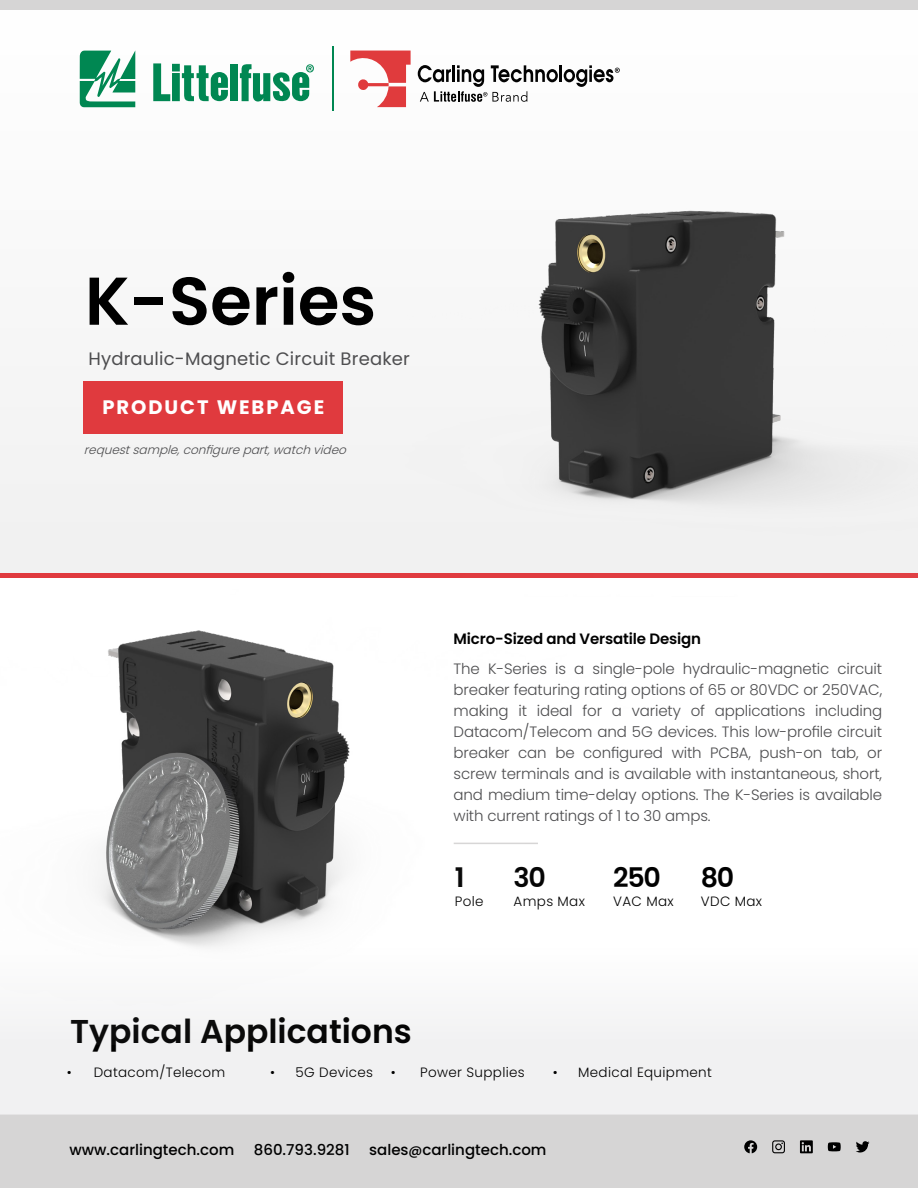
<style>
.page{position:relative;width:918px;height:1188px;background:#fff}
.page>*{position:absolute;margin:0;border:0;box-sizing:border-box;transform-origin:0 0}
.t1{font:600 67.5px "Poppins";color:#000}
.t2{font:600 33px "Poppins";color:#000}
.t3{font:600 27px "Poppins";letter-spacing:-.05em;color:#000}
.t4{font:700 19.5px "Poppins";letter-spacing:.1em;color:#fff}
.t5{font:18px "Poppins";letter-spacing:.01em;color:#4d4d4f}
.t6{font:300 15px/21px "Poppins";letter-spacing:-.01em;color:#4d4d4f;text-align:justify}
.t7{font:500 15px "Poppins";color:#000}
.t8{font:600 15px "Poppins";letter-spacing:-.01em;color:#000}
.t9{font:300 13.5px "Poppins";letter-spacing:.025em;color:#000}
.t10{font:italic 300 12px "Poppins";color:#4d4d4f}
.s1{font-size:13.5px}
</style>
<div class="page">
<div style="left:0;top:1115px;width:918px;height:73px;background:#d6d5d5"></div>
<div style="left:0;top:1019px;width:918px;height:96px;background:#f1f1f2"></div>
<svg style="left:800px;top:1140px;width:13px;height:13px"></svg>
<svg style="left:772px;top:1140px;width:13px;height:13px"></svg>
<svg style="left:744px;top:1140px;width:13px;height:13px"></svg>
<svg style="left:828px;top:1142px;width:13px;height:9px"></svg>
<svg style="left:856px;top:1141px;width:14px;height:12px"></svg>
<div style="left:0;top:9px;width:918px;height:564px;background:#f9f9f9"></div>
<div style="left:0;top:573px;width:918px;height:5px;background:#e03a3e"></div>
<div style="left:0;top:0;width:918px;height:9px;background:#d6d5d5"></div>
<img style="left:522px;top:210px;width:396px;height:326px">
<img style="left:0;top:630px;width:630px;height:415px">
<svg style="left:80px;top:50px;width:55px;height:57px"></svg>
<div style="left:230px;top:64px;width:7px;height:37px;background:#008752"></div>
<svg style="left:240px;top:64px;width:74px;height:38px"></svg>
<svg style="left:153px;top:63px;width:75px;height:38px"></svg>
<hr style="left:332px;top:47px;width:2px;height:64px;background:#008752">
<svg style="left:350px;top:51px;width:61px;height:56px"></svg>
<hr style="left:559px;top:65px;width:3px;height:17px;background:#030303">
<svg style="left:564px;top:65px;width:56px;height:22px"></svg>
<svg style="left:418px;top:65px;width:140px;height:37px"></svg>
<div style="left:84px;top:381px;width:259px;height:53px;background:#e03a3e"></div>
<h1 class="t1" style="left:85px;top:262px;width:293px">K-Series</h1>
<p class="t5" style="left:88px;top:348px;width:323px">Hydraulic-Magnetic Circuit Breaker</p>
<h3 class="t4" style="left:102px;top:396px;width:223px">PRODUCT WEBPAGE</h3>
<p class="t10" style="left:84px;top:443px;width:269px">requestsample,configurepart,watchvideo</p>
<p class="t8" style="left:454px;top:630px;width:249px">Micro-Sized and Versatile Design</p>
<p class="t6" style="left:454px;top:659px;width:430px">The K-Series is a single-pole hydraulic-magnetic circuit breaker featuring rating options of 65 or 80VDC or 250VAC, making it ideal for a variety of applications including Datacom/Telecom and 5G devices. This low-profile circuit breaker can be configured with PCBA, push-on tab, or screw terminals and is available with instantaneous, short, and medium time-delay options. The K-Series is available with current ratings of 1 to 30 amps.</p>
<h3 class="t3" style="left:455px;top:862px;width:11px">1</h3>
<h3 class="t3" style="left:514px;top:862px;width:34px">30</h3>
<h3 class="t3" style="left:613px;top:862px;width:49px">250</h3>
<h3 class="t3" style="left:701px;top:862px;width:35px">80</h3>
<p class="t9" style="left:455px;top:893px;width:30px">Pole</p>
<p class="t9" style="left:514px;top:893px;width:73px">Amps Max</p>
<p class="t9" style="left:613px;top:893px;width:62px">VAC Max</p>
<p class="t9" style="left:701px;top:893px;width:63px">VDC Max</p>
<h2 class="t2" style="left:70px;top:1012px;width:343px">Typical Applications</h2>
<p class="t9" style="left:67px;top:1065px;width:160px">• Datacom/Telecom</p>
<p class="t9" style="left:270px;top:1065px;width:105px">• 5G Devices</p>
<p class="t9" style="left:391px;top:1065px;width:136px">• Power Supplies</p>
<p class="t9" style="left:553px;top:1065px;width:161px">• Medical Equipment</p>
<p class="t7" style="left:69px;top:1141px;width:166px">www.carlingtech.com</p>
<p class="t7" style="left:254px;top:1141px;width:97px">860.793.9281</p>
<p class="t7" style="left:369px;top:1141px;width:179px">sales<span class="s1">@</span>carlingtech.com</p>
</div>
